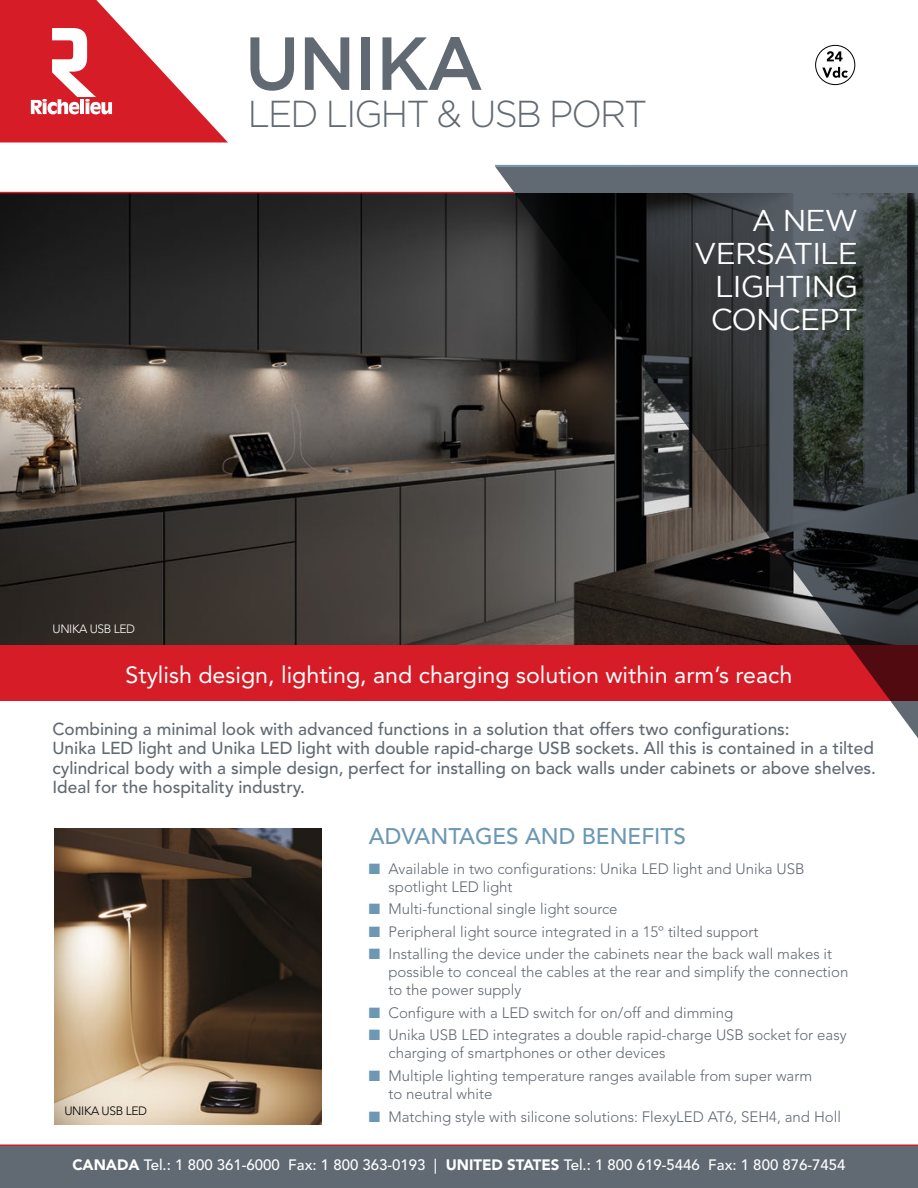
<style>
.page{position:relative;width:918px;height:1188px;background:#fff}
.page>*{position:absolute;margin:0;border:0;box-sizing:border-box;transform-origin:0 0}
.t1{font:500 75px "Gotham";letter-spacing:-.02em;color:#616972}
.t2{font:300 37.5px "Gotham";letter-spacing:-.05em;color:#616972;scale:.96 1}
.t3{font:30px/33px "Gotham";letter-spacing:-.03em;color:#fff;text-align:right}
.t4{font:23.25px "Avenir LT Std";color:#fff}
.t5{font:500 22.5px "Avenir LT Std";color:#6c98b4}
.t6{font:500 17.25px/19.5px "Avenir LT Std";color:#616972}
.t7{font:300 15px/18px "Avenir LT Std";color:#616972}
.t8{font:500 15px "Avenir LT Std";color:#fff}
.t9{font:300 12px "Avenir LT Std";letter-spacing:-.03em;color:#000}
.t10{font:300 12px "Avenir LT Std";letter-spacing:-.03em;color:#fff}
.s1{color:#6c98b4}
.s2{font-weight:900}
</style>
<div class="page">
<svg style="left:0;top:0;width:228px;height:142px"></svg>
<div style="left:0;top:1146px;width:918px;height:42px;background:#616972"></div>
<hr style="left:0;top:1144px;width:918px;height:2px;background:#d61c26">
<img style="left:0;top:193px;width:495px;height:453px">
<div style="left:0;top:646px;width:918px;height:55px;background:#d61c26"></div>
<hr style="left:495px;top:165px;width:423px;height:1px;background:#6c98b4">
<svg style="left:495px;top:166px;width:423px;height:572px;background:#534445"></svg>
<svg style="left:0;top:192px;width:515px;height:1px"></svg>
<img style="left:54px;top:828px;width:267px;height:296px">
<div style="left:815px;top:45px;width:40px;height:40px;border:1px solid #000;border-radius:50%"></div>
<svg style="left:827px;top:51px;width:16px;height:10px"></svg>
<svg style="left:822px;top:67px;width:26px;height:11px"></svg>
<h1 class="t1" style="left:245px;top:14px;width:241px">UNIKA</h1>
<h2 class="t2" style="left:248px;top:90px;width:418px">LED LIGHT &amp; USB PORT</h2>
<h3 class="t3" style="left:694px;top:203px;width:165px">A NEW<br>VERSATILE<br>LIGHTING<br>CONCEPT</h3>
<p class="t10" style="left:52px;top:622px;width:84px">UNIKA USB LED</p>
<h3 class="t4" style="left:126px;top:661px;width:668px">Stylish design, lighting, and charging solution within arm’s reach</h3>
<p class="t6" style="left:52px;top:719px;width:825px">Combining a minimal look with advanced functions in a solution that offers two configurations:<br>Unika LED light and Unika LED light with double rapid-charge USB sockets. All this is contained in a tilted cylindrical body with a simple design, perfect for installing on back walls under cabinets or above shelves.<br>Ideal for the hospitality industry.</p>
<p class="t9" style="left:64px;top:1104px;width:84px">UNIKA USB LED</p>
<h3 class="t5" style="left:369px;top:823px;width:318px">ADVANTAGES AND BENEFITS</h3>
<p class="t7" style="left:388px;top:859px;width:418px;text-indent:-20px"><span class="s1">■</span> Available in two configurations: Unika LED light and Unika USB spotlight LED light</p>
<p class="t7" style="left:369px;top:900px;width:250px"><span class="s1">■</span> Multi-functional single light source</p>
<p class="t7" style="left:369px;top:923px;width:391px"><span class="s1">■</span> Peripheral light source integrated in a 15º tilted support</p>
<p class="t7" style="left:388px;top:945px;width:461px;text-indent:-20px"><span class="s1">■</span> Installing the device under the cabinets near the back wall makes it possible to conceal the cables at the rear and simplify the connection to the power supply</p>
<p class="t7" style="left:369px;top:1004px;width:366px"><span class="s1">■</span> Configure with a LED switch for on/off and dimming</p>
<p class="t7" style="left:388px;top:1026px;width:460px;text-indent:-20px"><span class="s1">■</span> Unika USB LED integrates a double rapid-charge USB socket for easy charging of smartphones or other devices</p>
<p class="t7" style="left:388px;top:1067px;width:425px;text-indent:-20px"><span class="s1">■</span> Multiple lighting temperature ranges available from super warm to neutral white</p>
<p class="t7" style="left:369px;top:1108px;width:474px"><span class="s1">■</span> Matching style with silicone solutions: FlexyLED AT6, SEH4, and Holl</p>
<p class="t8" style="left:72px;top:1156px;width:775px"><span class="s2">CANADA</span> Tel.: 1 800 361-6000 Fax: 1 800 363-0193 | <span class="s2">UNITED STATES</span> Tel.: 1 800 619-5446 Fax: 1 800 876-7454</p>
</div>
